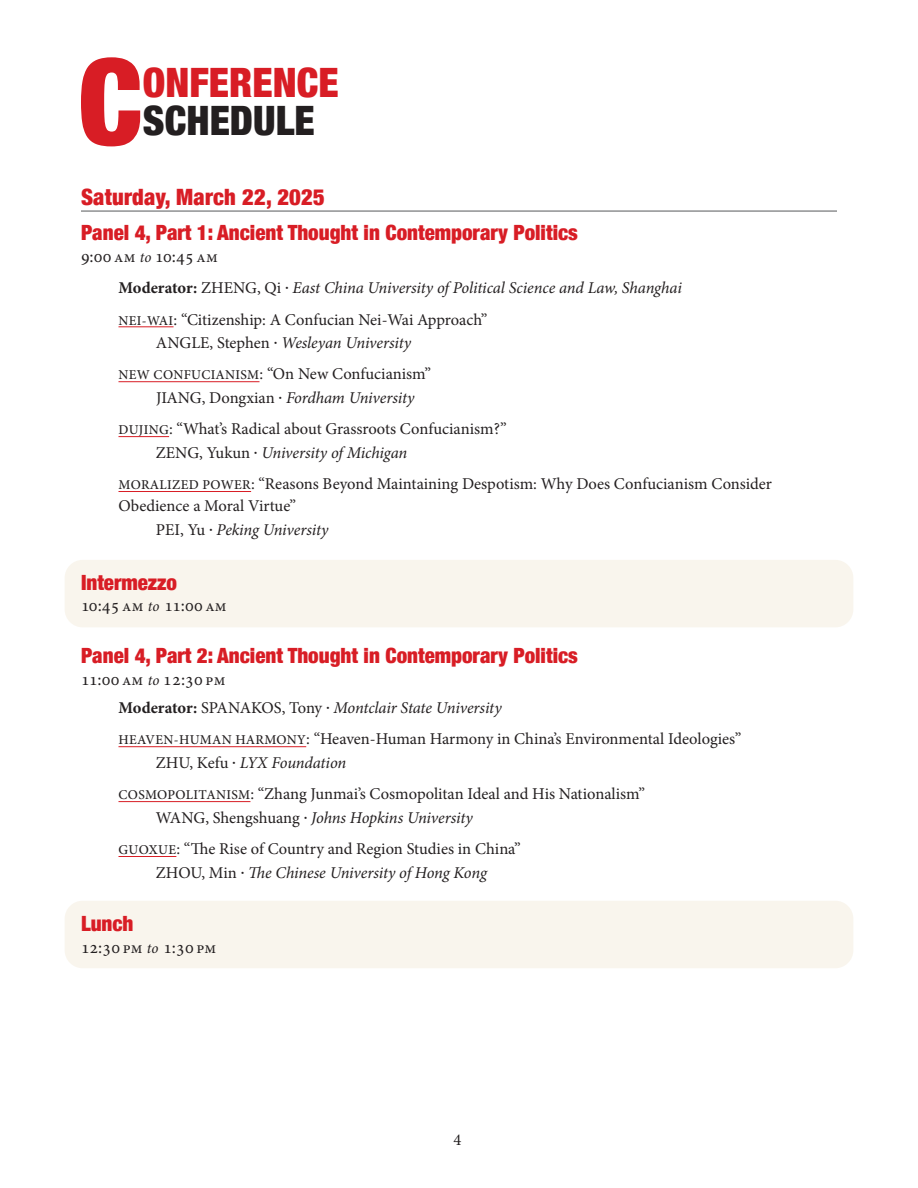
<style>
.page{position:relative;width:918px;height:1188px;background:#fff}
.page>*{position:absolute;margin:0;border:0;box-sizing:border-box;transform-origin:0 0}
.t1{font:900 condensed 120.6px "Helvetica Neue";color:#d81d25}
.t2{font:900 condensed 40.5px "Helvetica Neue";color:#d81d25}
.t3{font:900 condensed 40.5px "Helvetica Neue";color:#231f20}
.t4{font:900 condensed 22.5px "Helvetica Neue";letter-spacing:.01em;color:#d81d25}
.t5{font:900 condensed 21px "Helvetica Neue";color:#d81d25}
.t6{font:18px "Minion Pro";letter-spacing:.01em;color:#231f20}
.t7{font:16.5px/31.2px "Minion Pro";color:#231f20}
.t8{font:italic 16.5px/31.2px "Minion Pro";letter-spacing:-.01em;color:#231f20}
.s1{font-size:16.5px}
.s2{font-style:italic;font-size:15px}
.s3{font-weight:700;font-style:normal}
.s4{font-style:normal}
.s5{font-weight:500;font-style:normal;font-size:13.5px}
.s6{font-weight:700}
.s7{font-style:italic}
.s8{font-weight:500;font-size:13.5px}
</style>
<div class="page">
<div style="left:65px;top:901px;width:788px;height:67px;background:#f9f5ed;border-radius:18px"></div>
<div style="left:65px;top:560px;width:788px;height:67px;background:#f9f5ed;border-radius:18px"></div>
<hr style="left:81px;top:211px;width:756px;height:1px;background:#57585a">
<hr style="left:118px;top:327px;width:56px;height:1px;background:#d81d25">
<hr style="left:118px;top:381px;width:142px;height:1px;background:#d81d25">
<hr style="left:118px;top:436px;width:51px;height:1px;background:#d81d25">
<hr style="left:118px;top:491px;width:133px;height:1px;background:#d81d25">
<hr style="left:118px;top:746px;width:188px;height:1px;background:#d81d25">
<hr style="left:118px;top:801px;width:132px;height:1px;background:#d81d25">
<hr style="left:118px;top:856px;width:58px;height:1px;background:#d81d25">
<h1 class="t1" style="left:78px;top:3px;width:66px">C</h1>
<h2 class="t2" style="left:143px;top:49px;width:197px">ONFERENCE</h2>
<h2 class="t3" style="left:143px;top:87px;width:173px">SCHEDULE</h2>
<h3 class="t4" style="left:81px;top:178px;width:245px">Saturday, March 22, 2025</h3>
<p class="t5" style="left:81px;top:216px;width:498px">Panel 4, Part 1: Ancient Thought in Contemporary Politics</p>
<p class="t6" style="left:81px;top:244px;width:138px">9:00 <span class="s1">am</span> <span class="s2">to</span> 10:45 <span class="s1">am</span></p>
<p class="t8" style="left:118px;top:272px;width:565px"><span class="s3">Moderator:</span> <span class="s4">ZHENG, Qi</span> <span class="s3">.</span> East China University of Political Science and Law, Shanghai<br><span class="s5">NEI-WAI</span><span class="s4">: “Citizenship: A Confucian Nei-Wai Approach”</span></p>
<p class="t7" style="left:118px;top:327px;width:314px;text-indent:37px">ANGLE, Stephen <span class="s6">.</span> <span class="s7">Wesleyan University<br></span><span class="s8">NEW CONFUCIANISM</span>: “On New Confucianism”</p>
<p class="t7" style="left:118px;top:382px;width:390px;text-indent:38px">JIANG, Dongxian <span class="s6">.</span> <span class="s7">Fordham University<br></span><span class="s8">DUJING</span>: “What’s Radical about Grassroots Confucianism?”</p>
<p class="t7" style="left:118px;top:437px;width:655px;text-indent:37px">ZENG, Yukun <span class="s6">.</span> <span class="s7">University of Michigan<br></span><span class="s8">MORALIZED POWER</span>: “Reasons Beyond Maintaining Despotism: Why Does Confucianism Consider</p>
<p class="t7" style="left:156px;top:494px;width:174px;line-height:23.7px;text-indent:-38px">Obedience a Moral Virtue”<br>PEI, Yu <span class="s6">.</span> <span class="s7">Peking University</span></p>
<p class="t5" style="left:81px;top:565px;width:98px">Intermezzo</p>
<p class="t6" style="left:81px;top:593px;width:147px">10:45 <span class="s1">am</span> <span class="s2">to</span> 11:00 <span class="s1">am</span></p>
<p class="t5" style="left:81px;top:638px;width:498px">Panel 4, Part 2: Ancient Thought in Contemporary Politics</p>
<p class="t6" style="left:81px;top:667px;width:146px">11:00 <span class="s1">am</span> <span class="s2">to</span> 12:30 <span class="s1">pm</span></p>
<p class="t7" style="left:118px;top:692px;width:624px"><span class="s6">Moderator:</span> SPANAKOS, Tony <span class="s6">.</span> <span class="s7">Montclair State University<br></span><span class="s8">HEAVEN-HUMAN HARMONY</span>: “Heaven-Human Harmony in China’s Environmental Ideologies”</p>
<p class="t7" style="left:118px;top:747px;width:528px;text-indent:37px">ZHU, Kefu <span class="s6">.</span> <span class="s7">LYX Foundation<br></span><span class="s8">COSMOPOLITANISM</span>: “Zhang Junmai’s Cosmopolitan Ideal and His Nationalism”</p>
<p class="t7" style="left:118px;top:802px;width:404px;text-indent:37px">WANG, Shengshuang <span class="s6">.</span> <span class="s7">Johns Hopkins University<br></span><span class="s8">GUOXUE</span>: “The Rise of Country and Region Studies in China”</p>
<p class="t8" style="left:156px;top:857px;width:333px"><span class="s4">ZHOU, Min</span> <span class="s3">.</span> The Chinese University of Hong Kong</p>
<p class="t5" style="left:81px;top:907px;width:54px">Lunch</p>
<p class="t6" style="left:81px;top:935px;width:137px">12:30 <span class="s1">pm</span> <span class="s2">to</span> 1:30 <span class="s1">pm</span></p>
<p class="t7" style="left:453px;top:1124px;width:9px">4</p>
</div>
